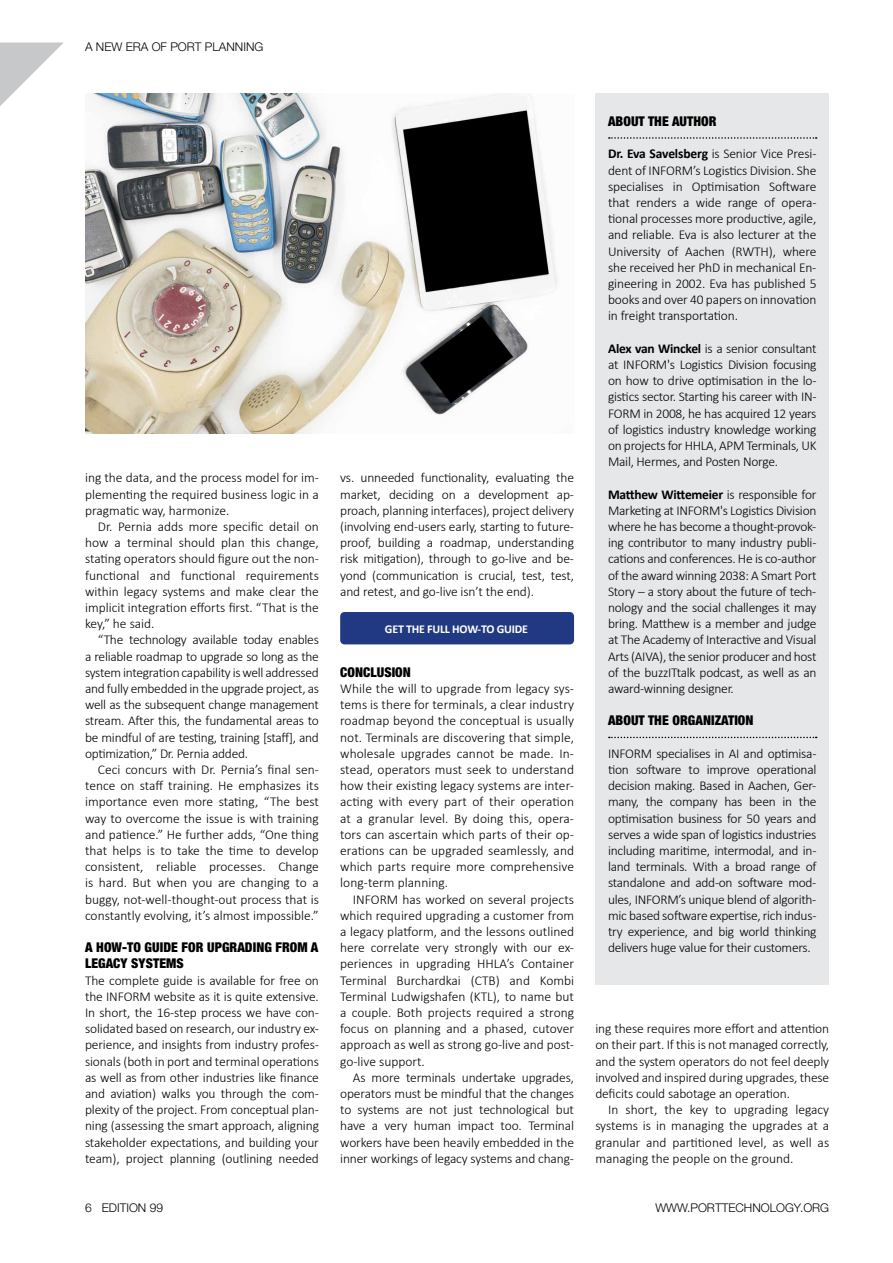
<style>
.page{position:relative;width:893px;height:1263px;background:#fff}
.page>*{position:absolute;margin:0;border:0;box-sizing:border-box;transform-origin:0 0}
.t1{font:300 13.5px/16.2px "Calibri";letter-spacing:-.01em;color:#000;text-align:justify}
.t2{font:900 condensed 13.5px/16.2px "Helvetica Neue LT Std";letter-spacing:.005em;color:#000}
.t3{font:300 12px "Helvetica Neue LT Std";color:#000}
.t4{font:700 12px "Calibri";letter-spacing:-.02em;color:#fff}
.s1{font-weight:700}
</style>
<div class="page">
<div style="left:340px;top:612px;width:234px;height:32px;background:#213982;border-radius:4px"></div>
<img style="left:85px;top:94px;width:473px;height:340px">
<div style="left:595px;top:94px;width:234px;height:891px;background:#e6e7e8"></div>
<svg style="left:609px;top:137px;width:208px;height:2px"></svg>
<svg style="left:609px;top:737px;width:208px;height:1px"></svg>
<svg style="left:0;top:43px;width:63px;height:63px"></svg>
<p class="t3" style="left:85px;top:39px;width:180px">A NEW ERA OF PORT PLANNING</p>
<p class="t1" style="left:85px;top:470px;width:235px">ing the data, and the process model for im&shy;plementing the required business logic in a pragmatic way, harmonize.</p>
<p class="t1" style="left:85px;top:518px;width:235px;text-indent:13px">Dr. Pernia adds more specific detail on how a terminal should plan this change, stating operators should figure out the non&shy;functional and functional requirements within legacy systems and make clear the implicit integration efforts first. “That is the key,” he said.</p>
<p class="t1" style="left:85px;top:632px;width:235px;text-indent:13px">“The technology available today enables a reliable roadmap to upgrade so long as the system integration capability is well addressed and fully embedded in the upgrade project, as well as the subsequent change management stream. After this, the fundamental areas to be mindful of are testing, training [staff], and optimization,” Dr. Pernia added.</p>
<p class="t1" style="left:85px;top:761px;width:235px;text-indent:13px">Ceci concurs with Dr. Pernia’s final sen&shy;tence on staff training. He emphasizes its importance even more stating, “The best way to overcome the issue is with training and patience.” He further adds, “One thing that helps is to take the time to develop consistent, reliable processes. Change is hard. But when you are changing to a buggy, not-well-thought-out process that is constantly evolving, it’s almost impossible.”</p>
<p class="t2" style="left:85px;top:939px;width:235px">A HOW-TO GUIDE FOR UPGRADING FROM A<br>LEGACY SYSTEMS</p>
<p class="t1" style="left:85px;top:972px;width:235px">The complete guide is available for free on the INFORM website as it is quite extensive.<br>In short, the 16-step process we have con&shy;solidated based on research, our industry ex&shy;perience, and insights from industry profes&shy;sionals (both in port and terminal operations as well as from other industries like finance and aviation) walks you through the com&shy;plexity of the project. From conceptual plan&shy;ning (assessing the smart approach, aligning stakeholder expectations, and building your team), project planning (outlining needed</p>
<p class="t1" style="left:340px;top:470px;width:235px">vs. unneeded functionality, evaluating the market, deciding on a development ap&shy;proach, planning interfaces), project delivery (involving end-users early, starting to future&shy;proof, building a roadmap, understanding risk mitigation), through to go-live and be&shy;yond (communication is crucial, test, test, and retest, and go-live isn’t the end).</p>
<p class="t4" style="left:385px;top:620px;width:144px">GET THE FULL HOW-TO GUIDE</p>
<p class="t2" style="left:340px;top:664px;width:72px">CONCLUSION</p>
<p class="t1" style="left:340px;top:680px;width:235px">While the will to upgrade from legacy sys&shy;tems is there for terminals, a clear industry roadmap beyond the conceptual is usually not. Terminals are discovering that simple, wholesale upgrades cannot be made. In&shy;stead, operators must seek to understand how their existing legacy systems are inter&shy;acting with every part of their operation at a granular level. By doing this, opera&shy;tors can ascertain which parts of their op&shy;erations can be upgraded seamlessly, and which parts require more comprehensive long-term planning.</p>
<p class="t1" style="left:340px;top:891px;width:235px;text-indent:13px">INFORM has worked on several projects which required upgrading a customer from a legacy platform, and the lessons outlined here correlate very strongly with our ex&shy;periences in upgrading HHLA’s Container Terminal Burchardkai (CTB) and Kombi Terminal Ludwigshafen (KTL), to name but a couple. Both projects required a strong focus on planning and a phased, cutover approach as well as strong go-live and post&shy;go-live support.</p>
<p class="t1" style="left:340px;top:1069px;width:235px;text-indent:13px">As more terminals undertake upgrades, operators must be mindful that the changes to systems are not just technological but have a very human impact too. Terminal workers have been heavily embedded in the inner workings of legacy systems and chang-</p>
<p class="t2" style="left:608px;top:113px;width:110px">ABOUT THE AUTHOR</p>
<p class="t1" style="left:608px;top:146px;width:210px"><span class="s1">Dr. Eva Savelsberg</span> is Senior Vice Presi&shy;dent of INFORM’s Logistics Division. She specialises in Optimisation Software that renders a wide range of opera&shy;tional processes more productive, agile, and reliable. Eva is also lecturer at the University of Aachen (RWTH), where she received her PhD in mechanical En&shy;gineering in 2002. Eva has published 5 books and over 40 papers on innovation in freight transportation.</p>
<p class="t1" style="left:608px;top:340px;width:210px"><span class="s1">Alex van Winckel</span> is a senior consultant at INFORM's Logistics Division focusing on how to drive optimisation in the lo&shy;gistics sector. Starting his career with IN-FORM in 2008, he has acquired 12 years of logistics industry knowledge working on projects for HHLA, APM Terminals, UK Mail, Hermes, and Posten Norge.</p>
<p class="t1" style="left:608px;top:486px;width:210px"><span class="s1">Matthew Wittemeier</span> is responsible for Marketing at INFORM's Logistics Division where he has become a thought-provok&shy;ing contributor to many industry publi&shy;cations and conferences. He is co-author of the award winning 2038: A Smart Port Story – a story about the future of tech&shy;nology and the social challenges it may bring. Matthew is a member and judge at The Academy of Interactive and Visual Arts (AIVA), the senior producer and host of the buzzITtalk podcast, as well as an award-winning designer.</p>
<p class="t2" style="left:608px;top:712px;width:147px">ABOUT THE ORGANIZATION</p>
<p class="t1" style="left:608px;top:745px;width:210px">INFORM specialises in AI and optimisa&shy;tion software to improve operational decision making. Based in Aachen, Ger&shy;many, the company has been in the optimisation business for 50 years and serves a wide span of logistics industries including maritime, intermodal, and in&shy;land terminals. With a broad range of standalone and add-on software mod&shy;ules, INFORM’s unique blend of algorith&shy;mic based software expertise, rich indus&shy;try experience, and big world thinking delivers huge value for their customers.</p>
<p class="t1" style="left:595px;top:1020px;width:235px">ing these requires more effort and attention on their part. If this is not managed correctly, and the system operators do not feel deeply involved and inspired during upgrades, these deficits could sabotage an operation.</p>
<p class="t1" style="left:595px;top:1101px;width:235px;text-indent:13px">In short, the key to upgrading legacy systems is in managing the upgrades at a granular and partitioned level, as well as managing the people on the ground.</p>
<p class="t3" style="left:85px;top:1200px;width:80px">6 EDITION 99</p>
<p class="t3" style="left:655px;top:1200px;width:175px">WWW.PORTTECHNOLOGY.ORG</p>
</div>
